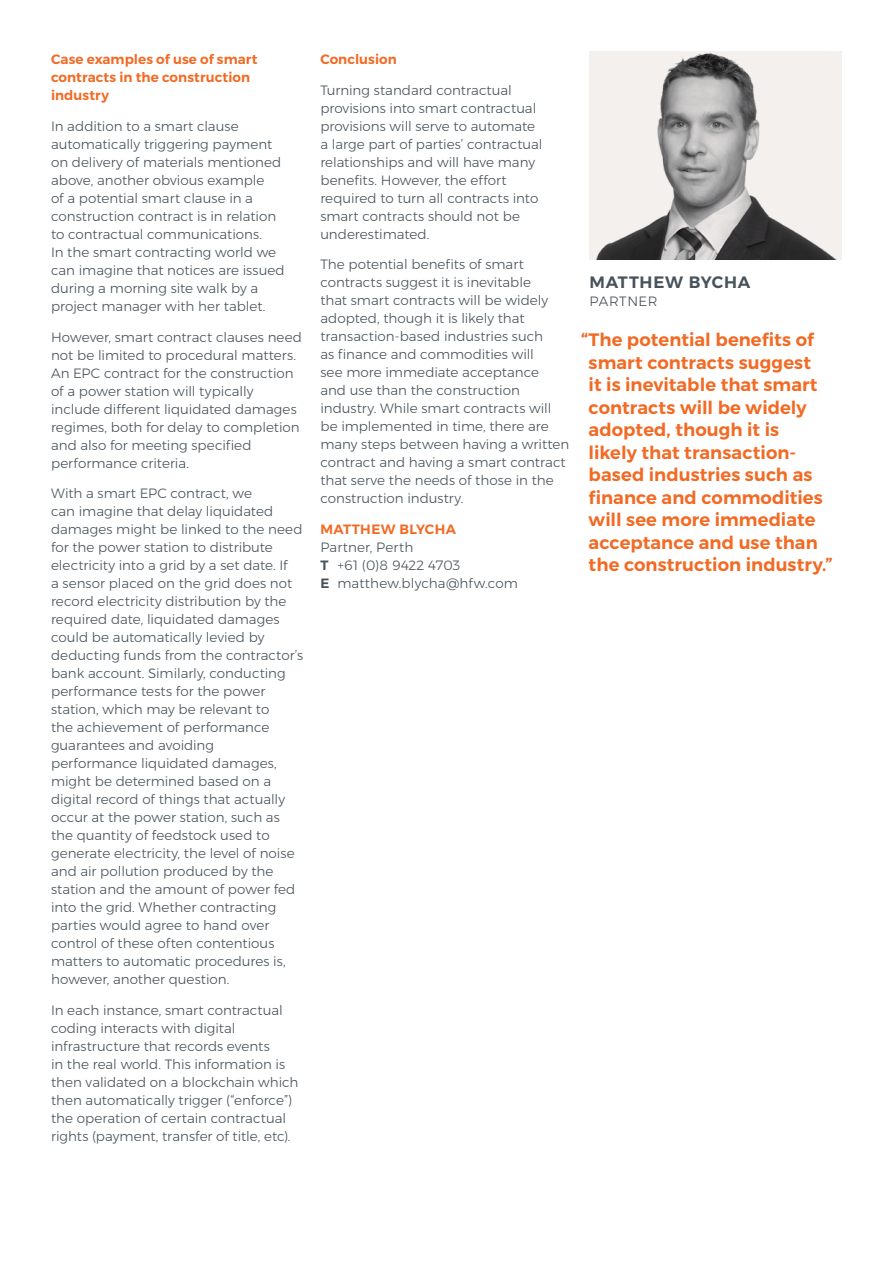
<style>
.page{position:relative;width:893px;height:1263px;background:#fff}
.page>*{position:absolute;margin:0;border:0;box-sizing:border-box;transform-origin:0 0}
.t1{font:600 18px/22.5px "Montserrat";letter-spacing:.005em;color:#f26a24}
.t2{font:600 16.5px "Montserrat";letter-spacing:.045em;color:#48525a}
.t3{font:300 13.5px/18px "Montserrat";color:#48525a}
.t4{font:600 13.5px/18px "Montserrat";letter-spacing:.005em;color:#f26a24}
.t5{font:600 13.5px "Montserrat";letter-spacing:.025em;color:#f26a24}
.t6{font:300 13.5px "Montserrat";letter-spacing:.035em;color:#48525a}
.s1{font-weight:600}
</style>
<div class="page">
<img style="left:590px;top:51px;width:252px;height:208px">
<p class="t4" style="left:51px;top:50px;width:208px">Case examples of use of smart contracts in the construction industry</p>
<p class="t3" style="left:51px;top:117px;width:235px">In addition to a smart clause automatically triggering payment on delivery of materials mentioned above, another obvious example<br>of a potential smart clause in a construction contract is in relation to contractual communications.<br>In the smart contracting world we can imagine that notices are issued during a morning site walk by a project manager with her tablet.</p>
<p class="t3" style="left:51px;top:328px;width:253px">However, smart contract clauses need not be limited to procedural matters.<br>An EPC contract for the construction of a power station will typically include different liquidated damages regimes, both for delay to completion and also for meeting specified performance criteria.</p>
<p class="t3" style="left:51px;top:484px;width:254px">With a smart EPC contract, we<br>can imagine that delay liquidated damages might be linked to the need for the power station to distribute electricity into a grid by a set date. If<br>a sensor placed on the grid does not record electricity distribution by the required date, liquidated damages could be automatically levied by deducting funds from the contractor’s bank account. Similarly, conducting performance tests for the power station, which may be relevant to<br>the achievement of performance guarantees and avoiding performance liquidated damages, might be determined based on a digital record of things that actually occur at the power station, such as the quantity of feedstock used to generate electricity, the level of noise and air pollution produced by the station and the amount of power fed into the grid. Whether contracting parties would agree to hand over control of these often contentious matters to automatic procedures is, however, another question.</p>
<p class="t3" style="left:51px;top:1001px;width:249px">In each instance, smart contractual coding interacts with digital infrastructure that records events<br>in the real world. This information is then validated on a blockchain which then automatically trigger (“enforce”) the operation of certain contractual rights (payment, transfer of title, etc).</p>
<p class="t4" style="left:320px;top:50px;width:78px">Conclusion</p>
<p class="t3" style="left:320px;top:81px;width:224px">Turning standard contractual provisions into smart contractual provisions will serve to automate a large part of parties’ contractual relationships and will have many benefits. However, the effort required to turn all contracts into smart contracts should not be underestimated.</p>
<p class="t3" style="left:320px;top:255px;width:250px">The potential benefits of smart contracts suggest it is inevitable<br>that smart contracts will be widely adopted, though it is likely that transaction-based industries such<br>as finance and commodities will<br>see more immediate acceptance<br>and use than the construction industry. While smart contracts will be implemented in time, there are many steps between having a written contract and having a smart contract that serve the needs of those in the construction industry.</p>
<p class="t5" style="left:320px;top:519px;width:137px">MATTHEW BLYCHA</p>
<p class="t3" style="left:320px;top:538px;width:199px">Partner, Perth<br><span class="s1">T</span> +61 (0)8 9422 4703<br><span class="s1">E</span> matthew.blycha@hfw.com</p>
<p class="t2" style="left:590px;top:269px;width:162px">MATTHEW BYCHA</p>
<p class="t6" style="left:590px;top:291px;width:69px">PARTNER</p>
<p class="t1" style="left:589px;top:329px;width:246px;text-indent:-8px">“The potential benefits of smart contracts suggest<br>it is inevitable that smart contracts will be widely adopted, though it is<br>likely that transaction&shy;based industries such as finance and commodities will see more immediate acceptance and use than the construction industry.”</p>
</div>
